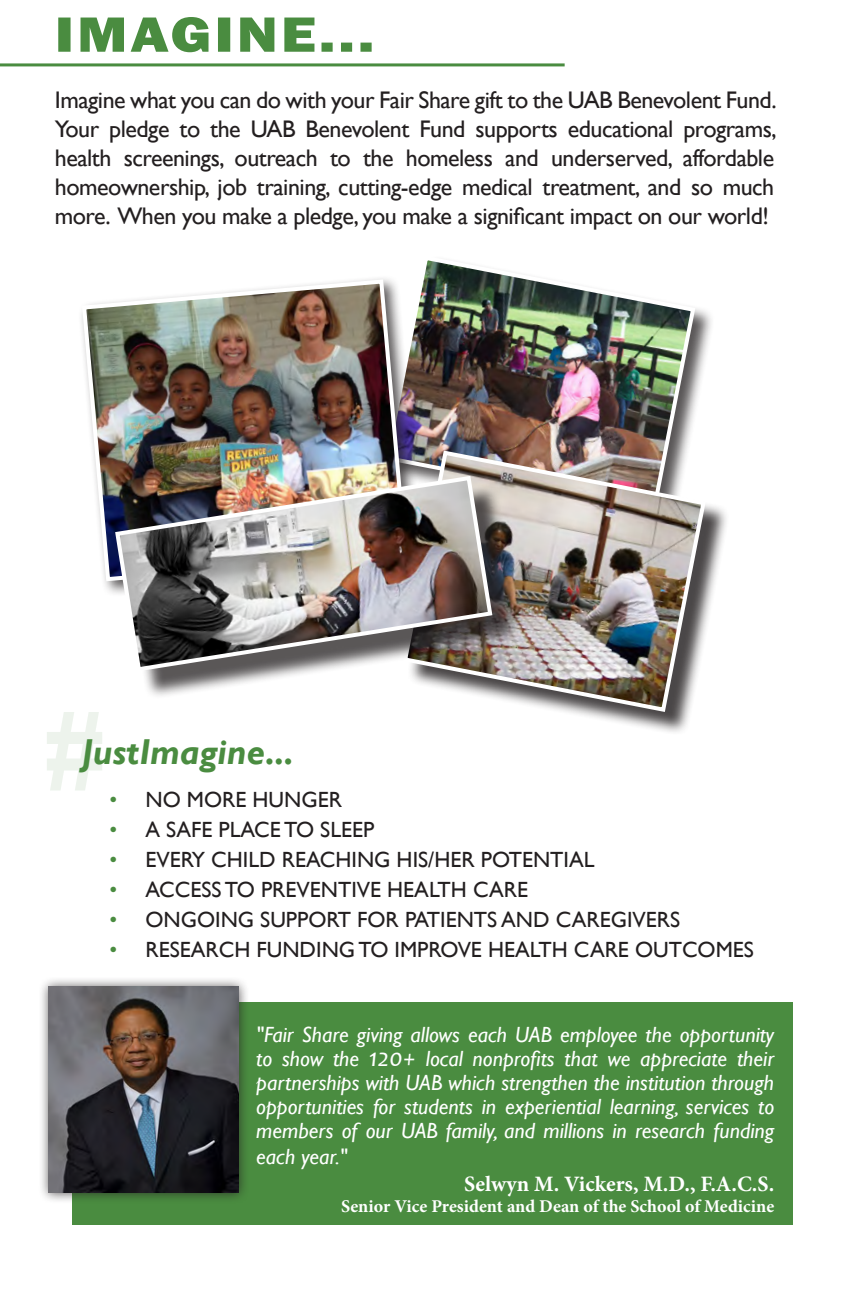
<style>
.page{position:relative;width:857px;height:1295px;background:#fff}
.page>*{position:absolute;margin:0;border:0;box-sizing:border-box;transform-origin:0 0}
.t1{font:italic 700 36px "Gill Sans";color:#4a8c40}
.t2{font:24px/28.8px "Gill Sans";letter-spacing:-.02em;color:#231f20;text-align:justify}
.t3{font:italic 22px/24px "Gill Sans";color:#fff;text-align:justify}
.t4{font:22px "Gill Sans";color:#231f20}
.t5{font:700 22px "Minion Pro";color:#fff}
.t6{font:700 18px "Minion Pro";color:#fff}
.s1{color:#4a8c40}
.s2{font-family:"Candara";font-size:26px}
</style>
<div class="page">
<svg style="left:47px;top:712px;width:55px;height:78px"></svg>
<div style="left:72px;top:1002px;width:720px;height:222px;background:#4a8c40"></div>
<div style="left:38px;top:975px;width:211px;height:228px;background:#231f20;opacity:.75"></div>
<img style="left:49px;top:986px;width:189px;height:206px">
<div style="left:384px;top:256px;width:331px;height:276px;background:#231f20;opacity:.75"></div>
<img style="left:384px;top:256px;width:313px;height:192px">
<div style="left:77px;top:275px;width:346px;height:322px;background:#231f20;opacity:.75"></div>
<img style="left:80px;top:277px;width:329px;height:306px">
<div style="left:406px;top:454px;width:324px;height:282px;background:#231f20;opacity:.82"></div>
<img style="left:400px;top:448px;width:308px;height:266px">
<hr style="left:0;top:63px;width:564px;height:3px;background:#4a8c40">
<svg style="left:58px;top:17px;width:314px;height:35px"></svg>
<div style="left:123px;top:483px;width:397px;height:216px;background:#231f20;opacity:.75"></div>
<img style="left:113px;top:473px;width:382px;height:200px">
<p class="t2" style="left:55px;top:86px;width:723px">Imagine what you can do with your Fair Share gift to the UAB Benevolent Fund.<br>Your pledge to the UAB Benevolent Fund supports educational programs, health screenings, outreach to the homeless and underserved, affordable homeownership, job training, cutting-edge medical treatment, and so much more. When you make a pledge, you make a significant impact on our world!</p>
<p class="t1" style="left:82px;top:731px;width:214px">JustImagine...</p>
<p class="t4" style="left:109px;top:786px;width:234px"><span class="s1">•</span> NO MORE HUNGER</p>
<p class="t4" style="left:109px;top:816px;width:266px"><span class="s1">•</span> A SAFE PLACE TO SLEEP</p>
<p class="t4" style="left:109px;top:846px;width:486px"><span class="s1">•</span> EVERY CHILD REACHING HIS/HER POTENTIAL</p>
<p class="t4" style="left:109px;top:876px;width:420px"><span class="s1">•</span> ACCESS TO PREVENTIVE HEALTH CARE</p>
<p class="t4" style="left:109px;top:906px;width:572px"><span class="s1">•</span> ONGOING SUPPORT FOR PATIENTS AND CAREGIVERS</p>
<p class="t4" style="left:109px;top:936px;width:646px"><span class="s1">•</span> RESEARCH FUNDING TO IMPROVE HEALTH CARE OUTCOMES</p>
<p class="t3" style="left:256px;top:1022px;width:519px">"Fair Share giving allows each UAB employee the opportunity to show the <span class="s2">120+</span> local nonprofits that we appreciate their partnerships with UAB which strengthen the institution through opportunities for students in experiential learning, services to members of our UAB family, and millions in research funding</p>
<p class="t3" style="left:256px;top:1145px;width:93px">each year."</p>
<p class="t5" style="left:464px;top:1168px;width:311px">Selwyn M. Vickers, M.D., F.A.C.S.</p>
<p class="t6" style="left:341px;top:1193px;width:434px">Senior Vice President and Dean of the School of Medicine</p>
</div>
